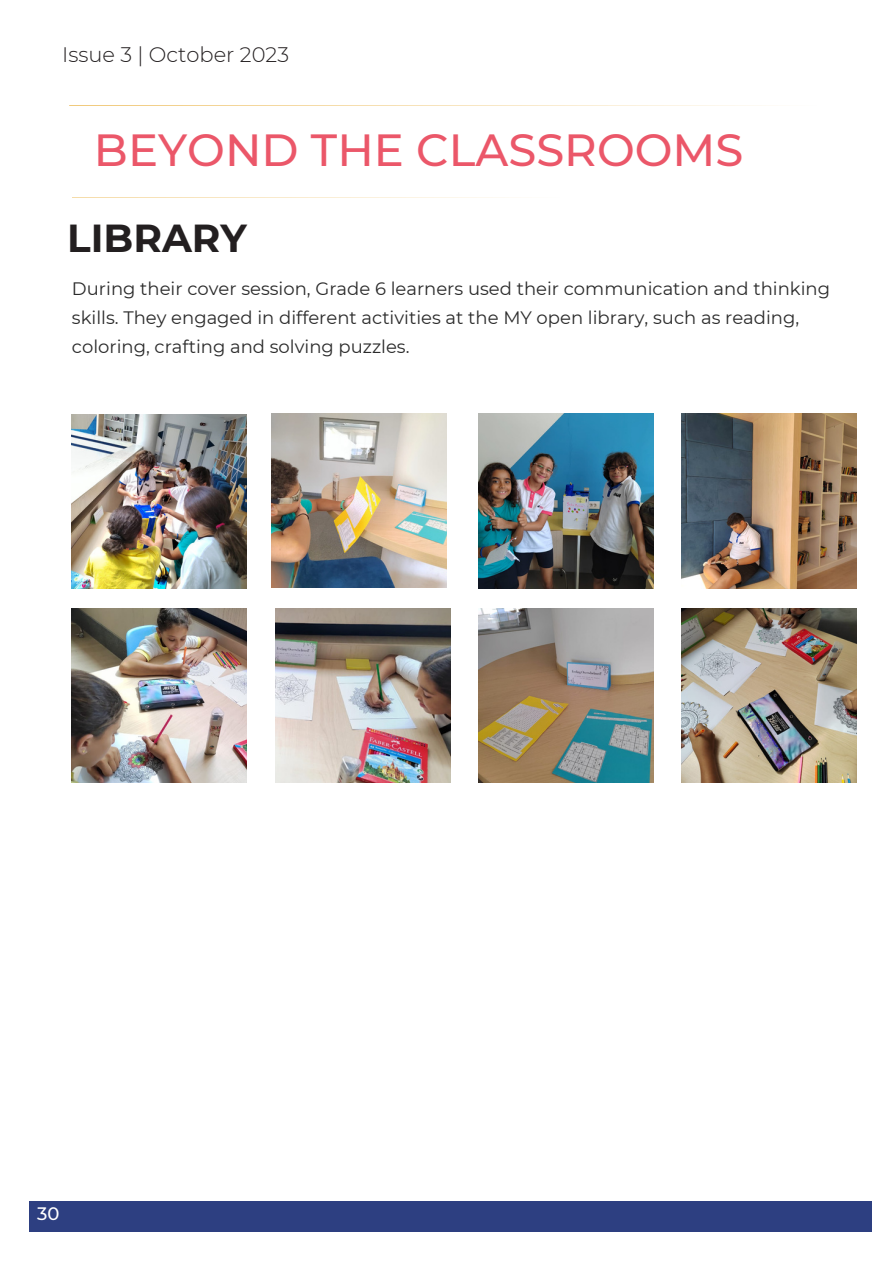
<style>
.page{position:relative;width:893px;height:1264px;background:#fff}
.page>*{position:absolute;margin:0;border:0;box-sizing:border-box;transform-origin:0 0}
.t1{font:500 44.85px "Montserrat";color:#eb5769}
.t2{font:700 39px "Montserrat";color:#231f20}
.t3{font:300 21px "Montserrat";color:#231f20}
.t4{font:18px/29.2px "Montserrat";color:#2b2b2b}
.t5{font:500 18px "Montserrat";color:#fff}
</style>
<div class="page">
<svg style="left:69px;top:105px;width:693px;height:1px"></svg>
<svg style="left:72px;top:197px;width:433px;height:1px"></svg>
<div style="left:29px;top:1201px;width:842px;height:31px;background:#2d3f81"></div>
<img style="left:682px;top:414px;width:174px;height:174px">
<img style="left:478px;top:414px;width:175px;height:174px">
<img style="left:72px;top:414px;width:174px;height:174px">
<img style="left:682px;top:608px;width:174px;height:174px">
<img style="left:478px;top:608px;width:175px;height:175px">
<img style="left:276px;top:608px;width:174px;height:174px">
<img style="left:72px;top:608px;width:174px;height:175px">
<img style="left:272px;top:413px;width:174px;height:175px">
<p class="t3" style="left:62px;top:41px;width:228px">Issue 3 | October 2023</p>
<p class="t1" style="left:94px;top:123px;width:651px">BEYOND THE CLASSROOMS</p>
<p class="t2" style="left:67px;top:215px;width:181px">LIBRARY</p>
<p class="t4" style="left:72px;top:273px;width:759px">During their cover session, Grade 6 learners used their communication and thinking skills. They engaged in different activities at the MY open library, such as reading, coloring, crafting and solving puzzles.</p>
<p class="t5" style="left:37px;top:1202px;width:24px">30</p>
</div>
